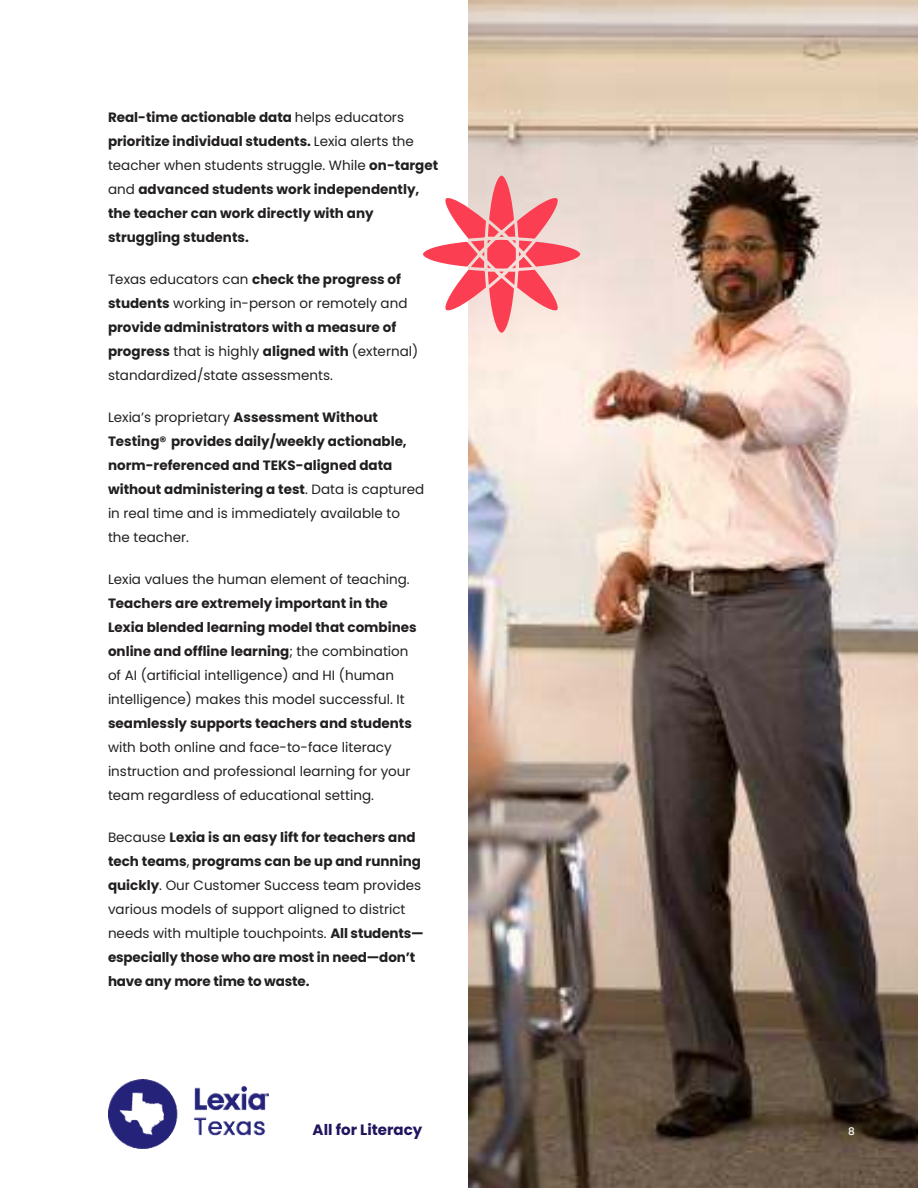
<style>
.page{position:relative;width:918px;height:1188px;background:#fff}
.page>*{position:absolute;margin:0;border:0;box-sizing:border-box;transform-origin:0 0}
.t1{font:700 15px "Poppins";color:#21145e}
.t2{font:700 13.5px/24px "Poppins";color:#221f1f}
.t3{font:13.5px/24px "Poppins";color:#221f1f}
.t4{font:500 10.5px "Poppins";color:#fff}
.s1{font-weight:400}
.s2{font-weight:700}
</style>
<div class="page">
<img style="left:108px;top:1080px;width:160px;height:69px">
<img style="left:469px;top:0;width:449px;height:1188px">
<svg style="left:423px;top:176px;width:157px;height:157px"></svg>
<p class="t2" style="left:108px;top:106px;width:332px">Real-time actionable data <span class="s1">helps educators </span>prioritize individual students. <span class="s1">Lexia alerts the teacher when students struggle. While</span> on-target <span class="s1">and</span> advanced students work independently, the teacher can work directly with any struggling students.</p>
<p class="t3" style="left:108px;top:268px;width:312px">Texas educators can <span class="s2">check the progress of students</span> working in-person or remotely and <span class="s2">provide administrators with a measure of progress</span> that is highly <span class="s2">aligned with</span> (external) standardized/state assessments.</p>
<p class="t2" style="left:108px;top:406px;width:318px"><span class="s1">Lexia’s proprietary</span> Assessment Without Testing® provides daily/weekly actionable, norm-referenced and TEKS-aligned data without administering a test<span class="s1">. Data is captured in real time and is immediately available to the teacher.</span></p>
<p class="t3" style="left:108px;top:568px;width:303px">Lexia values the human element of teaching.</p>
<p class="t2" style="left:108px;top:592px;width:310px">Teachers are extremely important in the Lexia blended learning model that combines online and offline learning<span class="s1">; the combination of AI (artificial intelligence) and HI (human intelligence) makes this model successful. It</span></p>
<p class="t2" style="left:108px;top:712px;width:305px">seamlessly supports teachers and students</p>
<p class="t3" style="left:108px;top:736px;width:304px">with both online and face-to-face literacy instruction and professional learning for your team regardless of educational setting.</p>
<p class="t2" style="left:108px;top:826px;width:317px"><span class="s1">Because</span> Lexia is an easy lift for teachers and tech teams<span class="s1">,</span> programs can be up and running quickly<span class="s1">. Our Customer Success team provides various models of support aligned to district needs with multiple touchpoints.</span> All students— especially those who are most in need—don’t have any more time to waste.</p>
<p class="t1" style="left:313px;top:1123px;width:111px">All for Literacy</p>
<p class="t4" style="left:848px;top:1127px;width:8px">8</p>
</div>
